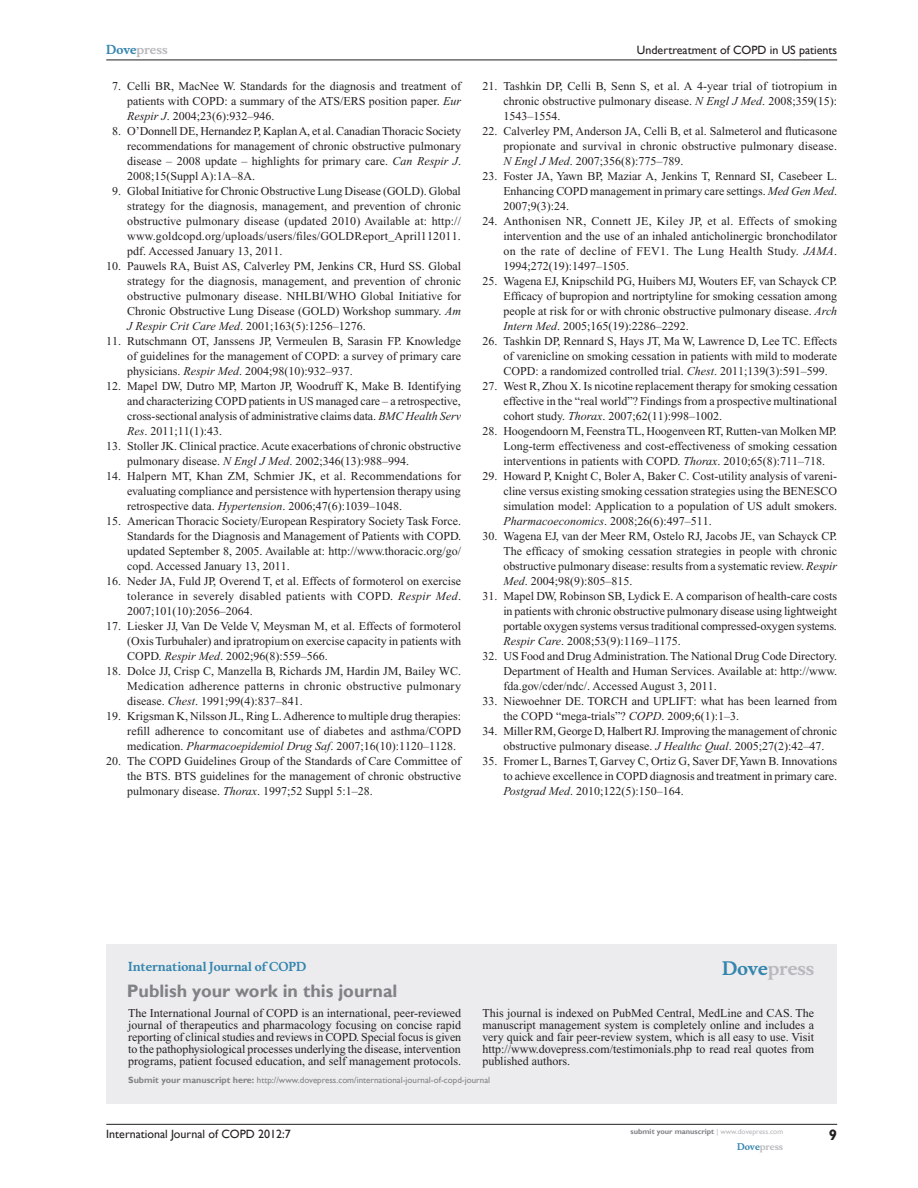
<style>
.page{position:relative;width:918px;height:1188px;background:#fff}
.page>*{position:absolute;margin:0;border:0;box-sizing:border-box;transform-origin:0 0}
.t1{font:700 18px "Gill Sans";color:#808285}
.t2{font:700 18px "Musee";color:#b8b9bc}
.t3{font:700 15px "Gill Sans";color:#231f20}
.t4{font:12px/15px "Times New Roman";color:#231f20;text-align:justify}
.t5{font:12px "Gill Sans";color:#231f20}
.t6{font:700 12px "Musee";color:#3485ae}
.t7{font:700 12px "Musee";color:#b8b9bc}
.t8{font:9px "Gill Sans";color:#808285}
.t9{font:700 9px "Musee";color:#b8b9bc}
.t10{font:700 7.5px "Gill Sans";color:#808285}
.s1{color:#3485ae}
.s2{font-style:italic}
.s3{font-weight:700}
.s4{font-weight:400;color:#b8b9bc}
</style>
<div class="page">
<div style="left:106px;top:944px;width:731px;height:159px;background:#ececee"></div>
<hr style="left:106px;top:1124px;width:731px;height:1px;background:#231f20">
<hr style="left:106px;top:60px;width:731px;height:1px;background:#231f20">
<p class="t7" style="left:106px;top:43px;width:63px"><span class="s1">Dove</span>press</p>
<p class="t4" style="left:127px;top:79px;width:335px;text-indent:-15px">7. Celli BR, MacNee W. Standards for the diagnosis and treatment of patients with COPD: a summary of the ATS/ERS position paper. <span class="s2">Eur Respir J</span>. 2004;23(6):932–946.</p>
<p class="t4" style="left:127px;top:124px;width:335px;text-indent:-15px">8. O’Donnell DE, Hernandez P, Kaplan A, et al. Canadian Thoracic Society recommendations for management of chronic obstructive pulmonary disease – 2008 update – highlights for primary care. <span class="s2">Can Respir J</span>.<br>2008;15(Suppl A):1A–8A.</p>
<p class="t4" style="left:127px;top:184px;width:335px;text-indent:-15px">9. Global Initiative for Chronic Obstructive Lung Disease (GOLD). Global strategy for the diagnosis, management, and prevention of chronic obstructive pulmonary disease (updated 2010) Available at: http:// www.goldcopd.org/uploads/users/files/GOLDReport_April112011. pdf. Accessed January 13, 2011.</p>
<p class="t4" style="left:127px;top:259px;width:335px;text-indent:-21px">10. Pauwels RA, Buist AS, Calverley PM, Jenkins CR, Hurd SS. Global strategy for the diagnosis, management, and prevention of chronic obstructive pulmonary disease. NHLBI/WHO Global Initiative for Chronic Obstructive Lung Disease (GOLD) Workshop summary. <span class="s2">Am J Respir Crit Care Med</span>. 2001;163(5):1256–1276.</p>
<p class="t4" style="left:127px;top:334px;width:335px;text-indent:-21px">11. Rutschmann OT, Janssens JP, Vermeulen B, Sarasin FP. Knowledge of guidelines for the management of COPD: a survey of primary care physicians. <span class="s2">Respir Med</span>. 2004;98(10):932–937.</p>
<p class="t4" style="left:127px;top:379px;width:335px;text-indent:-21px">12. Mapel DW, Dutro MP, Marton JP, Woodruff K, Make B. Identifying and characterizing COPD patients in US managed care – a retrospective, cross-sectional analysis of administrative claims data. <span class="s2">BMC Health Serv Res</span>. 2011;11(1):43.</p>
<p class="t4" style="left:127px;top:439px;width:335px;text-indent:-21px">13. Stoller JK. Clinical practice. Acute exacerbations of chronic obstructive pulmonary disease. <span class="s2">N Engl J Med</span>. 2002;346(13):988–994.</p>
<p class="t4" style="left:127px;top:469px;width:335px;text-indent:-21px">14. Halpern MT, Khan ZM, Schmier JK, et al. Recommendations for evaluating compliance and persistence with hypertension therapy using retrospective data. <span class="s2">Hypertension</span>. 2006;47(6):1039–1048.</p>
<p class="t4" style="left:127px;top:514px;width:335px;text-indent:-21px">15. American Thoracic Society/European Respiratory Society Task Force.<br>Standards for the Diagnosis and Management of Patients with COPD. updated September 8, 2005. Available at: http://www.thoracic.org/go/ copd. Accessed January 13, 2011.</p>
<p class="t4" style="left:127px;top:574px;width:335px;text-indent:-21px">16. Neder JA, Fuld JP, Overend T, et al. Effects of formoterol on exercise tolerance in severely disabled patients with COPD. <span class="s2">Respir Med</span>.<br>2007;101(10):2056–2064.</p>
<p class="t4" style="left:127px;top:619px;width:335px;text-indent:-21px">17. Liesker JJ, Van De Velde V, Meysman M, et al. Effects of formoterol (Oxis Turbuhaler) and ipratropium on exercise capacity in patients with COPD. <span class="s2">Respir Med</span>. 2002;96(8):559–566.</p>
<p class="t4" style="left:127px;top:664px;width:335px;text-indent:-21px">18. Dolce JJ, Crisp C, Manzella B, Richards JM, Hardin JM, Bailey WC.<br>Medication adherence patterns in chronic obstructive pulmonary disease. <span class="s2">Chest</span>. 1991;99(4):837–841.</p>
<p class="t4" style="left:127px;top:709px;width:335px;text-indent:-21px">19. Krigsman K, Nilsson JL, Ring L. Adherence to multiple drug therapies: refill adherence to concomitant use of diabetes and asthma/COPD medication. <span class="s2">Pharmacoepidemiol Drug Saf</span>. 2007;16(10):1120–1128.</p>
<p class="t4" style="left:127px;top:754px;width:335px;text-indent:-21px">20. The COPD Guidelines Group of the Standards of Care Committee of the BTS. BTS guidelines for the management of chronic obstructive pulmonary disease. <span class="s2">Thorax</span>. 1997;52 Suppl 5:1–28.</p>
<p class="t5" style="left:637px;top:43px;width:202px">Undertreatment of COPD in US patients</p>
<p class="t4" style="left:503px;top:79px;width:335px;text-indent:-21px">21. Tashkin DP, Celli B, Senn S, et al. A 4-year trial of tiotropium in chronic obstructive pulmonary disease. <span class="s2">N Engl J Med</span>. 2008;359(15):<br>1543–1554.</p>
<p class="t4" style="left:503px;top:124px;width:335px;text-indent:-21px">22. Calverley PM, Anderson JA, Celli B, et al. Salmeterol and fluticasone propionate and survival in chronic obstructive pulmonary disease.<br><span class="s2">N Engl J Med</span>. 2007;356(8):775–789.</p>
<p class="t4" style="left:503px;top:169px;width:335px;text-indent:-21px">23. Foster JA, Yawn BP, Maziar A, Jenkins T, Rennard SI, Casebeer L.<br>Enhancing COPD management in primary care settings. <span class="s2">Med Gen Med</span>.<br>2007;9(3):24.</p>
<p class="t4" style="left:503px;top:214px;width:335px;text-indent:-21px">24. Anthonisen NR, Connett JE, Kiley JP, et al. Effects of smoking intervention and the use of an inhaled anticholinergic bronchodilator on the rate of decline of FEV1. The Lung Health Study. <span class="s2">JAMA</span>.<br>1994;272(19):1497–1505.</p>
<p class="t4" style="left:503px;top:274px;width:335px;text-indent:-21px">25. Wagena EJ, Knipschild PG, Huibers MJ, Wouters EF, van Schayck CP.<br>Efficacy of bupropion and nortriptyline for smoking cessation among people at risk for or with chronic obstructive pulmonary disease. <span class="s2">Arch Intern Med</span>. 2005;165(19):2286–2292.</p>
<p class="t4" style="left:503px;top:334px;width:335px;text-indent:-21px">26. Tashkin DP, Rennard S, Hays JT, Ma W, Lawrence D, Lee TC. Effects of varenicline on smoking cessation in patients with mild to moderate COPD: a randomized controlled trial. <span class="s2">Chest</span>. 2011;139(3):591–599.</p>
<p class="t4" style="left:503px;top:379px;width:336px;text-indent:-21px">27. West R, Zhou X. Is nicotine replacement therapy for smoking cessation effective in the “real world”? Findings from a prospective multinational cohort study. <span class="s2">Thorax</span>. 2007;62(11):998–1002.</p>
<p class="t4" style="left:503px;top:424px;width:335px;text-indent:-21px">28. Hoogendoorn M, Feenstra TL, Hoogenveen RT, Rutten-van Molken MP.<br>Long-term effectiveness and cost-effectiveness of smoking cessation interventions in patients with COPD. <span class="s2">Thorax</span>. 2010;65(8):711–718.</p>
<p class="t4" style="left:503px;top:469px;width:335px;text-indent:-21px">29. Howard P, Knight C, Boler A, Baker C. Cost-utility analysis of vareni&shy;cline versus existing smoking cessation strategies using the BENESCO simulation model: Application to a population of US adult smokers.<br><span class="s2">Pharmacoeconomics</span>. 2008;26(6):497–511.</p>
<p class="t4" style="left:503px;top:529px;width:335px;text-indent:-21px">30. Wagena EJ, van der Meer RM, Ostelo RJ, Jacobs JE, van Schayck CP.<br>The efficacy of smoking cessation strategies in people with chronic obstructive pulmonary disease: results from a systematic review. <span class="s2">Respir Med</span>. 2004;98(9):805–815.</p>
<p class="t4" style="left:503px;top:589px;width:335px;text-indent:-21px">31. Mapel DW, Robinson SB, Lydick E. A comparison of health-care costs in patients with chronic obstructive pulmonary disease using lightweight portable oxygen systems versus traditional compressed-oxygen systems.<br><span class="s2">Respir Care</span>. 2008;53(9):1169–1175.</p>
<p class="t4" style="left:503px;top:649px;width:335px;text-indent:-21px">32. US Food and Drug Administration. The National Drug Code Directory.<br>Department of Health and Human Services. Available at: http://www. fda.gov/cder/ndc/. Accessed August 3, 2011.</p>
<p class="t4" style="left:503px;top:694px;width:335px;text-indent:-21px">33. Niewoehner DE. TORCH and UPLIFT: what has been learned from the COPD “mega-trials”? <span class="s2">COPD</span>. 2009;6(1):1–3.</p>
<p class="t4" style="left:503px;top:724px;width:335px;text-indent:-21px">34. Miller RM, George D, Halbert RJ. Improving the management of chronic obstructive pulmonary disease. <span class="s2">J Healthc Qual</span>. 2005;27(2):42–47.</p>
<p class="t4" style="left:503px;top:754px;width:335px;text-indent:-21px">35. Fromer L, Barnes T, Garvey C, Ortiz G, Saver DF, Yawn B. Innovations to achieve excellence in COPD diagnosis and treatment in primary care.<br><span class="s2">Postgrad Med</span>. 2010;122(5):150–164.</p>
<p class="t6" style="left:128px;top:959px;width:180px">International Journal of COPD</p>
<h1 class="t1" style="left:127px;top:980px;width:272px">Publish your work in this journal</h1>
<h1 class="t2" style="left:722px;top:958px;width:94px"><span class="s1">Dove</span>press</h1>
<p class="t4" style="left:128px;top:1007px;width:334px;line-height:12px">The International Journal of COPD is an international, peer-reviewed journal of therapeutics and pharmacology focusing on concise rapid reporting of clinical studies and reviews in COPD. Special focus is given to the pathophysiological processes underlying the disease, intervention programs, patient focused education, and self management protocols.</p>
<p class="t4" style="left:482px;top:1007px;width:333px;line-height:12px">This journal is indexed on PubMed Central, MedLine and CAS. The manuscript management system is completely online and includes a very quick and fair peer-review system, which is all easy to use. Visit http://www.dovepress.com/testimonials.php to read real quotes from published authors.</p>
<p class="t8" style="left:128px;top:1075px;width:363px"><span class="s3">Submit your manuscript here:</span> http://www.dovepress.com/international-journal-of-copd-journal</p>
<p class="t5" style="left:106px;top:1127px;width:186px">International Journal of COPD 2012:7</p>
<p class="t10" style="left:631px;top:1127px;width:154px">submit your manuscript <span class="s4">| www.dovepress.com</span></p>
<p class="t9" style="left:737px;top:1141px;width:48px"><span class="s1">Dove</span>press</p>
<p class="t3" style="left:829px;top:1126px;width:10px">9</p>
</div>
